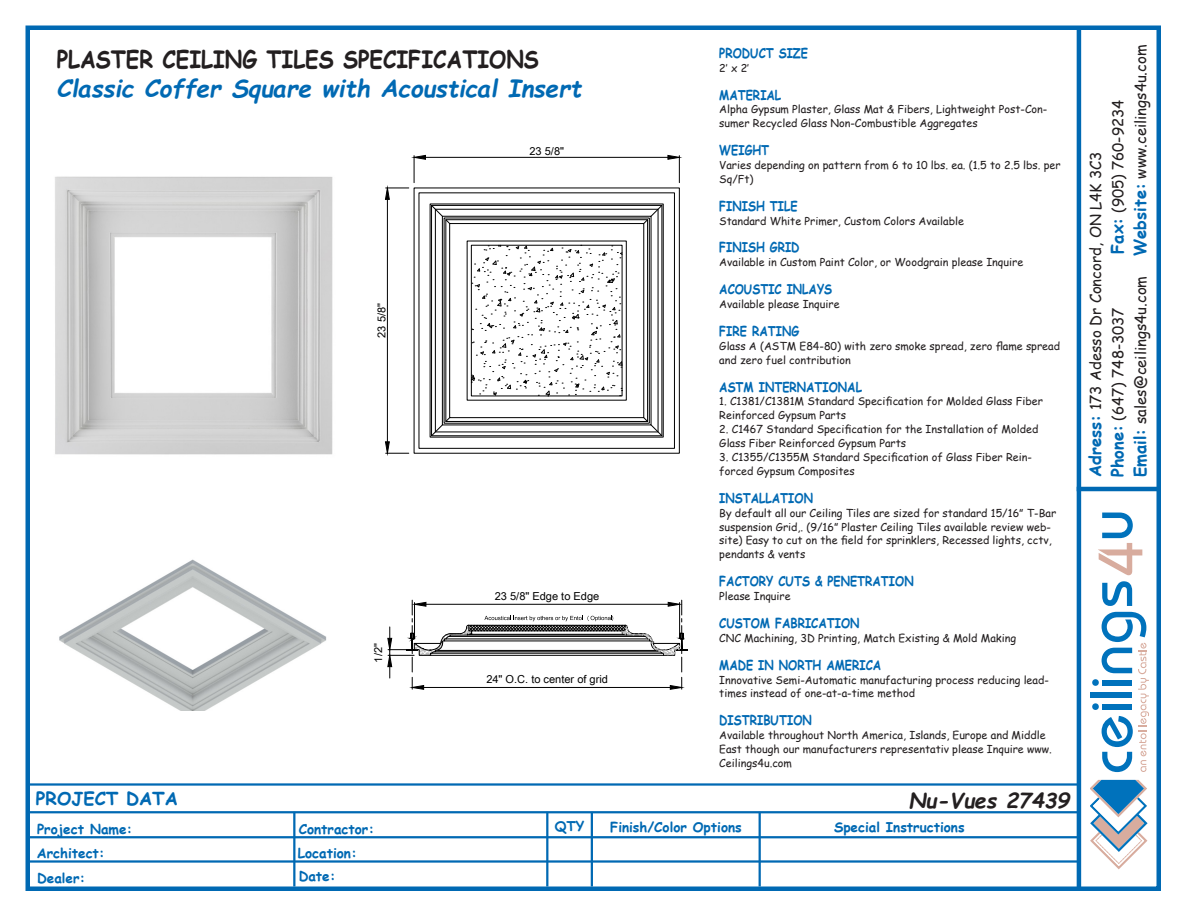
<style>
.page{position:relative;width:1188px;height:918px;background:#fff}
.page>*{position:absolute;margin:0;border:0;box-sizing:border-box;transform-origin:0 0}
.t1{font:italic 700 24px "Comic Sans MS";color:#0069b3}
.t2{font:700 24px "Comic Sans MS";color:#231f20;scale:.9 1}
.t3{font:italic 700 21px "Comic Sans MS";color:#231f20}
.t4{font:700 18px "Comic Sans MS";color:#0069b3}
.t5{font:15px "Comic Sans MS";color:#231f20}
.t6{font:700 13.5px "Comic Sans MS";color:#0069b3;scale:.85 1}
.t7{font:700 13.5px "Comic Sans MS";color:#0069b3}
.t8{font:11.1px "Arial Unicode MS";color:#000}
.t9{font:10.8px/14px "Comic Sans MS";color:#231f20}
.s1{font-weight:700;font-size:16.5px;color:#0069b3}
</style>
<div class="page">
<svg style="left:1090px;top:780px;width:58px;height:89px"></svg>
<div style="left:1092px;top:703px;width:7px;height:7px;background:#0072bc;border-radius:50%"></div>
<div style="left:1090px;top:692px;width:42px;height:5px;background:#0072bc"></div>
<div style="left:1092px;top:679px;width:7px;height:7px;background:#0072bc;border-radius:50%"></div>
<svg style="left:1102px;top:581px;width:30px;height:25px"></svg>
<svg style="left:1098px;top:513px;width:44px;height:62px"></svg>
<svg style="left:1102px;top:612px;width:47px;height:160px"></svg>
<div style="left:26px;top:26px;width:1135px;height:865px;border:4px solid #0069b3"></div>
<img style="left:59px;top:559px;width:268px;height:152px">
<img style="left:55px;top:176px;width:278px;height:279px">
<svg style="left:387px;top:599px;width:301px;height:91px"></svg>
<svg style="left:386px;top:154px;width:296px;height:302px"></svg>
<hr style="left:387px;top:199px;width:1px;height:243px;background:#000">
<svg style="left:385px;top:441px;width:24px;height:13px"></svg>
<hr style="left:425px;top:157px;width:243px;height:1px;background:#000">
<svg style="left:667px;top:155px;width:13px;height:28px"></svg>
<svg style="left:385px;top:155px;width:65px;height:69px"></svg>
<svg style="left:433px;top:417px;width:17px;height:17px"></svg>
<svg style="left:643px;top:207px;width:17px;height:17px"></svg>
<svg style="left:643px;top:417px;width:17px;height:17px"></svg>
<div style="left:431px;top:205px;width:231px;height:231px;border:1px solid #000"></div>
<div style="left:442px;top:216px;width:209px;height:209px;border:1px solid #000"></div>
<div style="left:444px;top:218px;width:205px;height:205px;border:1px solid #000"></div>
<div style="left:446px;top:220px;width:202px;height:202px;border:1px solid #000"></div>
<div style="left:450px;top:223px;width:194px;height:195px;border:1px solid #000"></div>
<svg style="left:471px;top:245px;width:152px;height:152px"></svg>
<hr style="left:1077px;top:28px;width:4px;height:863px;background:#0069b3">
<hr style="left:29px;top:836px;width:1049px;height:2px;background:#0069b3">
<hr style="left:29px;top:860px;width:1049px;height:3px;background:#0069b3">
<hr style="left:29px;top:783px;width:1049px;height:3px;background:#0069b3">
<hr style="left:28px;top:811px;width:1051px;height:2px;background:#0069b3">
<hr style="left:546px;top:812px;width:2px;height:75px;background:#0069b3">
<hr style="left:591px;top:812px;width:2px;height:75px;background:#0069b3">
<hr style="left:759px;top:812px;width:2px;height:75px;background:#0069b3">
<hr style="left:293px;top:812px;width:2px;height:75px;background:#0069b3">
<hr style="left:1077px;top:487px;width:84px;height:4px;background:#0069b3">
<p class="t2" style="left:57px;top:42px;width:537px">PLASTER CEILING TILES SPECIFICATIONS</p>
<p class="t1" style="left:57px;top:71px;width:526px">Classic Coffer Square with Acoustical Insert</p>
<p class="t4" style="left:36px;top:786px;width:144px">PROJECT DATA</p>
<p class="t8" style="left:373px;top:338px;width:36px;rotate:-90deg">23 5/8"</p>
<p class="t8" style="left:529px;top:143px;width:36px">23 5/8"</p>
<p class="t8" style="left:370px;top:663px;width:21px;rotate:-90deg">1/2"</p>
<p class="t8" style="left:495px;top:588px;width:106px">23 5/8" Edge to Edge</p>
<p class="t8" style="left:486px;top:671px;width:123px">24" O.C. to center of grid</p>
<p class="t6" style="left:719px;top:43px;width:106px">PRODUCT SIZE</p>
<p class="t9" style="left:719px;top:60px;width:31px">2’ x 2’</p>
<p class="t6" style="left:719px;top:85px;width:74px">MATERIAL</p>
<p class="t9" style="left:719px;top:102px;width:330px">Alpha Gypsum Plaster, Glass Mat &amp; Fibers, Lightweight Post-Con&shy;sumer Recycled Glass Non-Combustible Aggregates</p>
<p class="t6" style="left:719px;top:140px;width:60px">WEIGHT</p>
<p class="t9" style="left:719px;top:158px;width:343px">Varies depending on pattern from 6 to 10 lbs. ea. (1.5 to 2.5 lbs. per<br>Sq/Ft)</p>
<p class="t6" style="left:719px;top:196px;width:94px">FINISH TILE</p>
<p class="t9" style="left:719px;top:213px;width:246px">Standard White Primer, Custom Colors Available</p>
<p class="t6" style="left:719px;top:238px;width:96px">FINISH GRID</p>
<p class="t9" style="left:719px;top:255px;width:306px">Available in Custom Paint Color, or Woodgrain please Inquire</p>
<p class="t6" style="left:719px;top:279px;width:134px">ACOUSTIC INLAYS</p>
<p class="t9" style="left:719px;top:297px;width:122px">Available please Inquire</p>
<p class="t6" style="left:719px;top:321px;width:95px">FIRE RATING</p>
<p class="t9" style="left:719px;top:339px;width:342px">Glass A (ASTM E84-80) with zero smoke spread, zero flame spread and zero fuel contribution</p>
<p class="t6" style="left:719px;top:377px;width:169px">ASTM INTERNATIONAL</p>
<p class="t9" style="left:719px;top:394px;width:325px">1. C1381/C1381M Standard Specification for Molded Glass Fiber<br>Reinforced Gypsum Parts</p>
<p class="t9" style="left:719px;top:422px;width:321px">2. C1467 Standard Specification for the Installation of Molded<br>Glass Fiber Reinforced Gypsum Parts</p>
<p class="t9" style="left:719px;top:450px;width:314px">3. C1355/C1355M Standard Specification of Glass Fiber Rein&shy;forced Gypsum Composites</p>
<p class="t6" style="left:719px;top:488px;width:112px">INSTALLATION</p>
<p class="t9" style="left:719px;top:505px;width:338px">By default all our Ceiling Tiles are sized for standard 15/16” T-Bar suspension Grid,. (9/16” Plaster Ceiling Tiles available review web&shy;site) Easy to cut on the field for sprinklers, Recessed lights, cctv, pendants &amp; vents</p>
<p class="t6" style="left:719px;top:571px;width:230px">FACTORY CUTS &amp; PENETRATION</p>
<p class="t9" style="left:719px;top:589px;width:73px">Please Inquire</p>
<p class="t6" style="left:719px;top:613px;width:166px">CUSTOM FABRICATION</p>
<p class="t9" style="left:719px;top:631px;width:298px">CNC Machining, 3D Printing, Match Existing &amp; Mold Making</p>
<p class="t6" style="left:719px;top:655px;width:192px">MADE IN NORTH AMERICA</p>
<p class="t9" style="left:719px;top:672px;width:331px">Innovative Semi-Automatic manufacturing process reducing lead&shy;times instead of one-at-a-time method</p>
<p class="t6" style="left:719px;top:710px;width:110px">DISTRIBUTION</p>
<p class="t9" style="left:719px;top:728px;width:334px">Available throughout North America, Islands, Europe and Middle<br>East though our manufacturers representativ please Inquire www.<br>Ceilings4u.com</p>
<p class="t3" style="left:909px;top:785px;width:163px">Nu-Vues 27439</p>
<p class="t7" style="left:37px;top:819px;width:97px">Project Name:</p>
<p class="t7" style="left:37px;top:868px;width:50px">Dealer:</p>
<p class="t7" style="left:37px;top:843px;width:69px">Architect:</p>
<p class="t7" style="left:299px;top:820px;width:77px">Contractor:</p>
<p class="t7" style="left:299px;top:867px;width:39px">Date:</p>
<p class="t7" style="left:298px;top:843px;width:61px">Location:</p>
<p class="t7" style="left:555px;top:817px;width:31px">QTY</p>
<p class="t7" style="left:610px;top:817px;width:133px">Finish/Color Options</p>
<p class="t7" style="left:834px;top:817px;width:132px">Special Instructions</p>
<p class="t5" style="left:1129px;top:477px;width:434px;rotate:-90deg"><span class="s1">Email:</span> sales@ceilings4u.com <span class="s1">Website:</span> www.ceilings4u.com</p>
<p class="t5" style="left:1107px;top:254px;width:155px;rotate:-90deg"><span class="s1">Fax:</span> (905) 760-9234</p>
<p class="t5" style="left:1084px;top:477px;width:327px;rotate:-90deg"><span class="s1">Adress:</span> 173 Adesso Dr Concord, ON L4K 3C3</p>
<p class="t5" style="left:1107px;top:477px;width:171px;rotate:-90deg"><span class="s1">Phone:</span> (647) 748-3037</p>
</div>
